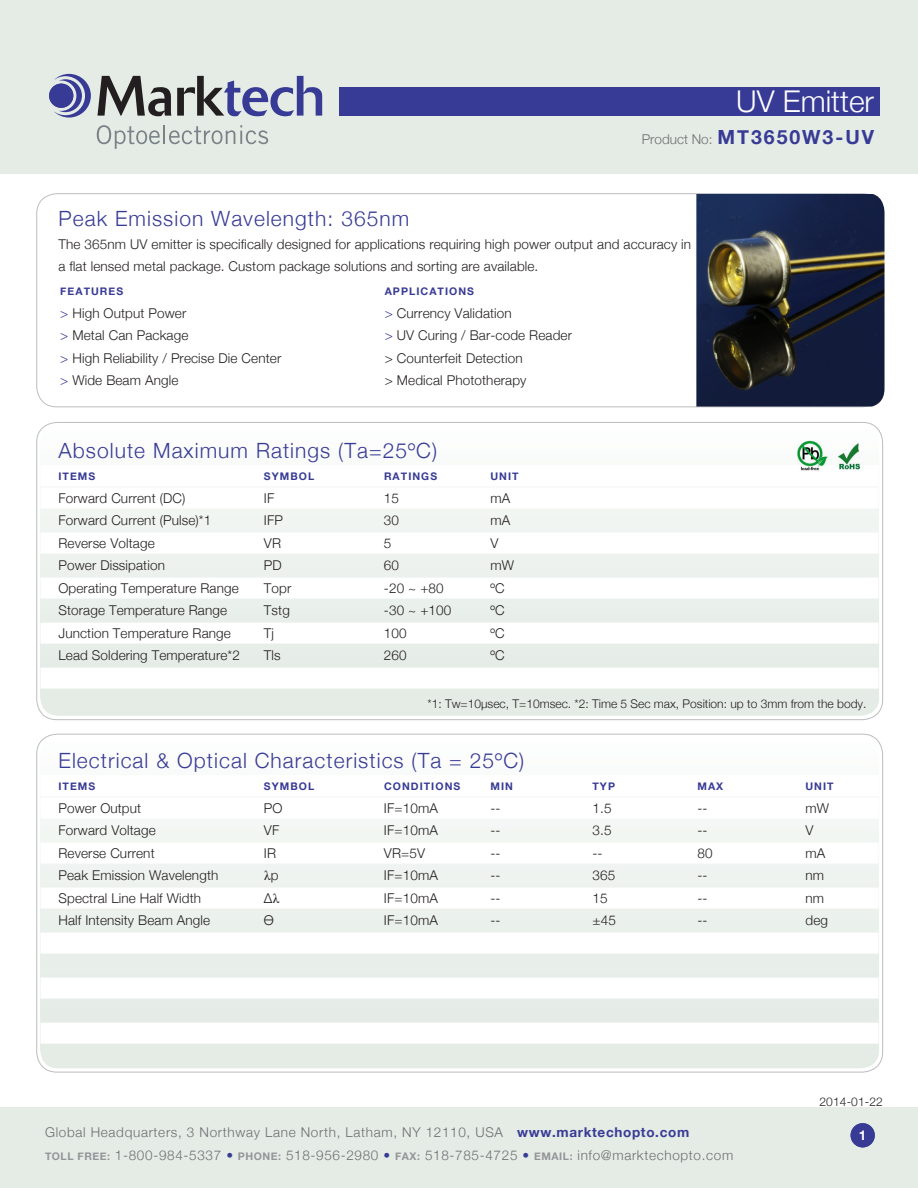
<style>
.page{position:relative;width:918px;height:1188px;background:#fff}
.page>*{position:absolute;margin:0;border:0;box-sizing:border-box;transform-origin:0 0}
.t1{font:300 30px "Helvetica Neue";color:#fff}
.t2{font:300 21px "Helvetica Neue";letter-spacing:.05em;color:#383b95}
.t3{font:700 19.5px "Helvetica Neue";letter-spacing:.1em;color:#383b95}
.t4{font:300 13.5px/22.5px "Helvetica Neue";letter-spacing:.01em;color:#231f20}
.t5{font:300 13.5px/22.5px "Helvetica Neue";letter-spacing:.05em;color:#6d6e71}
.t6{font:13.5px "Times New Roman";color:#231f20}
.t7{font:700 13.5px "Helvetica Neue";color:#fff}
.t8{font:300 12px "Helvetica Neue";color:#231f20}
.t9{font:700 10.5px "Helvetica Neue";letter-spacing:.1em;color:#383b95}
.s1{font-weight:300;font-size:13.5px;color:#6d6e71}
.s2{color:#383b95}
.s3{font-family:"Helvetica Neue";font-weight:300}
.s4{font-family:"Times New Roman";font-weight:400}
.s5{font-weight:700;color:#383b95}
.s6{font-weight:700;font-size:10.5px;color:#939598}
</style>
<div class="page">
<div style="left:0;top:0;width:918px;height:173px;background:#e5ece6"></div>
<svg style="left:40px;top:425px;width:839px;height:291px;fill:#ecf1ed"></svg>
<div style="left:41px;top:465px;width:837px;height:21px;background:#fff"></div>
<div style="left:41px;top:488px;width:837px;height:21px;background:#fff"></div>
<div style="left:41px;top:533px;width:837px;height:21px;background:#fff"></div>
<div style="left:41px;top:578px;width:837px;height:21px;background:#fff"></div>
<div style="left:41px;top:623px;width:837px;height:21px;background:#fff"></div>
<div style="left:41px;top:668px;width:837px;height:21px;background:#fff"></div>
<img style="left:798px;top:440px;width:30px;height:30px">
<img style="left:834px;top:442px;width:31px;height:28px">
<img style="left:696px;top:194px;width:189px;height:213px">
<svg style="left:40px;top:737px;width:839px;height:332px;fill:#ecf1ed"></svg>
<div style="left:41px;top:775px;width:838px;height:21px;background:#fff"></div>
<div style="left:41px;top:798px;width:838px;height:21px;background:#fff"></div>
<div style="left:41px;top:843px;width:838px;height:21px;background:#fff"></div>
<div style="left:41px;top:888px;width:838px;height:21px;background:#fff"></div>
<div style="left:41px;top:933px;width:838px;height:21px;background:#fff"></div>
<div style="left:41px;top:978px;width:838px;height:21px;background:#fff"></div>
<div style="left:41px;top:1023px;width:838px;height:21px;background:#fff"></div>
<div style="left:340px;top:87px;width:540px;height:28px;background:#383b95"></div>
<svg style="left:97px;top:125px;width:171px;height:24px"></svg>
<svg style="left:54px;top:74px;width:37px;height:44px"></svg>
<div style="left:49px;top:84px;width:24px;height:24px;background:#383b95;border-radius:50%"></div>
<svg style="left:97px;top:76px;width:74px;height:40px"></svg>
<svg style="left:177px;top:76px;width:145px;height:40px"></svg>
<div style="left:0;top:1107px;width:918px;height:81px;background:#e5ece6"></div>
<div style="left:851px;top:1123px;width:24px;height:24px;background:#383b95;border-radius:50%"></div>
<h1 class="t1" style="left:736px;top:90px;width:139px">UV Emitter</h1>
<h3 class="t3" style="left:642px;top:130px;width:234px"><span class="s1">Product No:</span> MT3650W3-UV</h3>
<h2 class="t2" style="left:58px;top:211px;width:352px">Peak Emission Wavelength: 365nm</h2>
<p class="t4" style="left:58px;top:233px;width:634px">The 365nm UV emitter is specifically designed for applications requiring high power output and accuracy in a flat lensed metal package. Custom package solutions and sorting are available.</p>
<p class="t9" style="left:60px;top:288px;width:64px">FEATURES</p>
<p class="t4" style="left:60px;top:303px;width:223px"><span class="s2">&gt;</span> High Output Power<br><span class="s2">&gt;</span> Metal Can Package<br><span class="s2">&gt;</span> High Reliability / Precise Die Center <span class="s2">&gt;</span> Wide Beam Angle</p>
<p class="t9" style="left:385px;top:288px;width:91px">APPLICATIONS</p>
<p class="t4" style="left:385px;top:303px;width:189px"><span class="s2">&gt;</span> Currency Validation<br><span class="s2">&gt;</span> UV Curing / Bar-code Reader &gt; Counterfeit Detection<br>&gt; Medical Phototherapy</p>
<h2 class="t2" style="left:58px;top:442px;width:380px">Absolute Maximum Ratings (Ta=25ºC)</h2>
<p class="t9" style="left:58px;top:472px;width:38px">ITEMS</p>
<p class="t9" style="left:264px;top:472px;width:52px">SYMBOL</p>
<p class="t9" style="left:384px;top:472px;width:55px">RATINGS</p>
<p class="t9" style="left:491px;top:472px;width:30px">UNIT</p>
<p class="t4" style="left:58px;top:488px;width:128px">Forward Current (DC)</p>
<p class="t4" style="left:264px;top:488px;width:12px">IF</p>
<p class="t4" style="left:384px;top:488px;width:17px">15</p>
<p class="t4" style="left:490px;top:488px;width:21px">mA</p>
<p class="t4" style="left:58px;top:510px;width:154px">Forward Current (Pulse)*1</p>
<p class="t4" style="left:264px;top:510px;width:21px">IFP</p>
<p class="t4" style="left:384px;top:510px;width:17px">30</p>
<p class="t4" style="left:490px;top:510px;width:21px">mA</p>
<p class="t4" style="left:58px;top:533px;width:98px">Reverse Voltage</p>
<p class="t4" style="left:264px;top:533px;width:19px">VR</p>
<p class="t4" style="left:384px;top:533px;width:9px">5</p>
<p class="t4" style="left:490px;top:533px;width:10px">V</p>
<p class="t4" style="left:58px;top:555px;width:108px">Power Dissipation</p>
<p class="t4" style="left:264px;top:555px;width:19px">PD</p>
<p class="t4" style="left:384px;top:555px;width:17px">60</p>
<p class="t4" style="left:490px;top:555px;width:25px">mW</p>
<p class="t4" style="left:58px;top:578px;width:182px">Operating Temperature Range</p>
<p class="t4" style="left:264px;top:578px;width:29px">Topr</p>
<p class="t4" style="left:384px;top:578px;width:61px">-20 ~ +80</p>
<p class="t4" style="left:490px;top:578px;width:16px">ºC</p>
<p class="t4" style="left:58px;top:600px;width:170px">Storage Temperature Range</p>
<p class="t4" style="left:264px;top:600px;width:27px">Tstg</p>
<p class="t4" style="left:384px;top:600px;width:69px">-30 ~ +100</p>
<p class="t4" style="left:490px;top:600px;width:16px">ºC</p>
<p class="t4" style="left:58px;top:623px;width:174px">Junction Temperature Range</p>
<p class="t4" style="left:264px;top:623px;width:12px">Tj</p>
<p class="t4" style="left:384px;top:623px;width:24px">100</p>
<p class="t4" style="left:490px;top:623px;width:16px">ºC</p>
<p class="t4" style="left:58px;top:645px;width:183px">Lead Soldering Temperature*2</p>
<p class="t4" style="left:264px;top:645px;width:18px">Tls</p>
<p class="t4" style="left:384px;top:645px;width:24px">260</p>
<p class="t4" style="left:490px;top:645px;width:16px">ºC</p>
<p class="t8" style="left:427px;top:700px;width:440px">*1: Tw=10µsec, T=10msec. *2: Time 5 Sec max, Position: up to 3mm from the body.</p>
<h2 class="t2" style="left:58px;top:752px;width:467px">Electrical &amp; Optical Characteristics (Ta = 25ºC)</h2>
<p class="t9" style="left:58px;top:782px;width:38px">ITEMS</p>
<p class="t9" style="left:264px;top:782px;width:52px">SYMBOL</p>
<p class="t9" style="left:384px;top:782px;width:78px">CONDITIONS</p>
<p class="t9" style="left:491px;top:782px;width:24px">MIN</p>
<p class="t9" style="left:592px;top:782px;width:24px">TYP</p>
<p class="t9" style="left:697px;top:782px;width:27px">MAX</p>
<p class="t9" style="left:806px;top:782px;width:30px">UNIT</p>
<p class="t4" style="left:58px;top:798px;width:84px">Power Output</p>
<p class="t4" style="left:264px;top:798px;width:20px">PO</p>
<p class="t4" style="left:384px;top:798px;width:55px">IF=10mA</p>
<p class="t4" style="left:490px;top:798px;width:12px">--</p>
<p class="t4" style="left:593px;top:798px;width:21px">1.5</p>
<p class="t4" style="left:698px;top:798px;width:12px">--</p>
<p class="t4" style="left:806px;top:798px;width:25px">mW</p>
<p class="t4" style="left:58px;top:820px;width:99px">Forward Voltage</p>
<p class="t4" style="left:264px;top:820px;width:17px">VF</p>
<p class="t4" style="left:384px;top:820px;width:55px">IF=10mA</p>
<p class="t4" style="left:490px;top:820px;width:12px">--</p>
<p class="t4" style="left:593px;top:820px;width:21px">3.5</p>
<p class="t4" style="left:698px;top:820px;width:12px">--</p>
<p class="t4" style="left:806px;top:820px;width:10px">V</p>
<p class="t4" style="left:58px;top:843px;width:98px">Reverse Current</p>
<p class="t4" style="left:264px;top:843px;width:14px">IR</p>
<p class="t4" style="left:384px;top:843px;width:43px">VR=5V</p>
<p class="t4" style="left:490px;top:843px;width:12px">--</p>
<p class="t4" style="left:593px;top:843px;width:12px">--</p>
<p class="t4" style="left:698px;top:843px;width:17px">80</p>
<p class="t4" style="left:805px;top:843px;width:21px">mA</p>
<p class="t4" style="left:58px;top:865px;width:161px">Peak Emission Wavelength</p>
<p class="t6" style="left:264px;top:867px;width:16px">λ<span class="s3">p</span></p>
<p class="t4" style="left:384px;top:865px;width:55px">IF=10mA</p>
<p class="t4" style="left:491px;top:865px;width:12px">--</p>
<p class="t4" style="left:593px;top:865px;width:24px">365</p>
<p class="t4" style="left:698px;top:865px;width:12px">--</p>
<p class="t4" style="left:806px;top:865px;width:20px">nm</p>
<p class="t4" style="left:58px;top:886px;width:144px">Spectral Line Half Width</p>
<p class="t4" style="left:264px;top:886px;width:17px">∆<span class="s4">λ</span></p>
<p class="t4" style="left:384px;top:888px;width:55px">IF=10mA</p>
<p class="t4" style="left:491px;top:888px;width:12px">--</p>
<p class="t4" style="left:593px;top:888px;width:17px">15</p>
<p class="t4" style="left:698px;top:888px;width:12px">--</p>
<p class="t4" style="left:806px;top:888px;width:20px">nm</p>
<p class="t4" style="left:58px;top:909px;width:153px">Half Intensity Beam Angle</p>
<p class="t4" style="left:264px;top:909px;width:12px">Ө</p>
<p class="t4" style="left:384px;top:909px;width:55px">IF=10mA</p>
<p class="t4" style="left:490px;top:909px;width:12px">--</p>
<p class="t4" style="left:593px;top:909px;width:25px">±45</p>
<p class="t4" style="left:698px;top:909px;width:12px">--</p>
<p class="t4" style="left:806px;top:909px;width:24px">deg</p>
<p class="t8" style="left:819px;top:1095px;width:65px">2014-01-22</p>
<p class="t5" style="left:45px;top:1121px;width:690px">Global Headquarters, 3 Northway Lane North, Latham, NY 12110, USA <span class="s5">www.marktechopto.com<br></span><span class="s6">TOLL FREE:</span> 1-800-984-5337 <span class="s2">•</span> <span class="s6">PHONE:</span> 518-956-2980 <span class="s2">•</span> <span class="s6">FAX:</span> 518-785-4725 <span class="s2">•</span> <span class="s6">EMAIL:</span> info@marktechopto.com</p>
<p class="t7" style="left:859px;top:1130px;width:9px">1</p>
</div>
